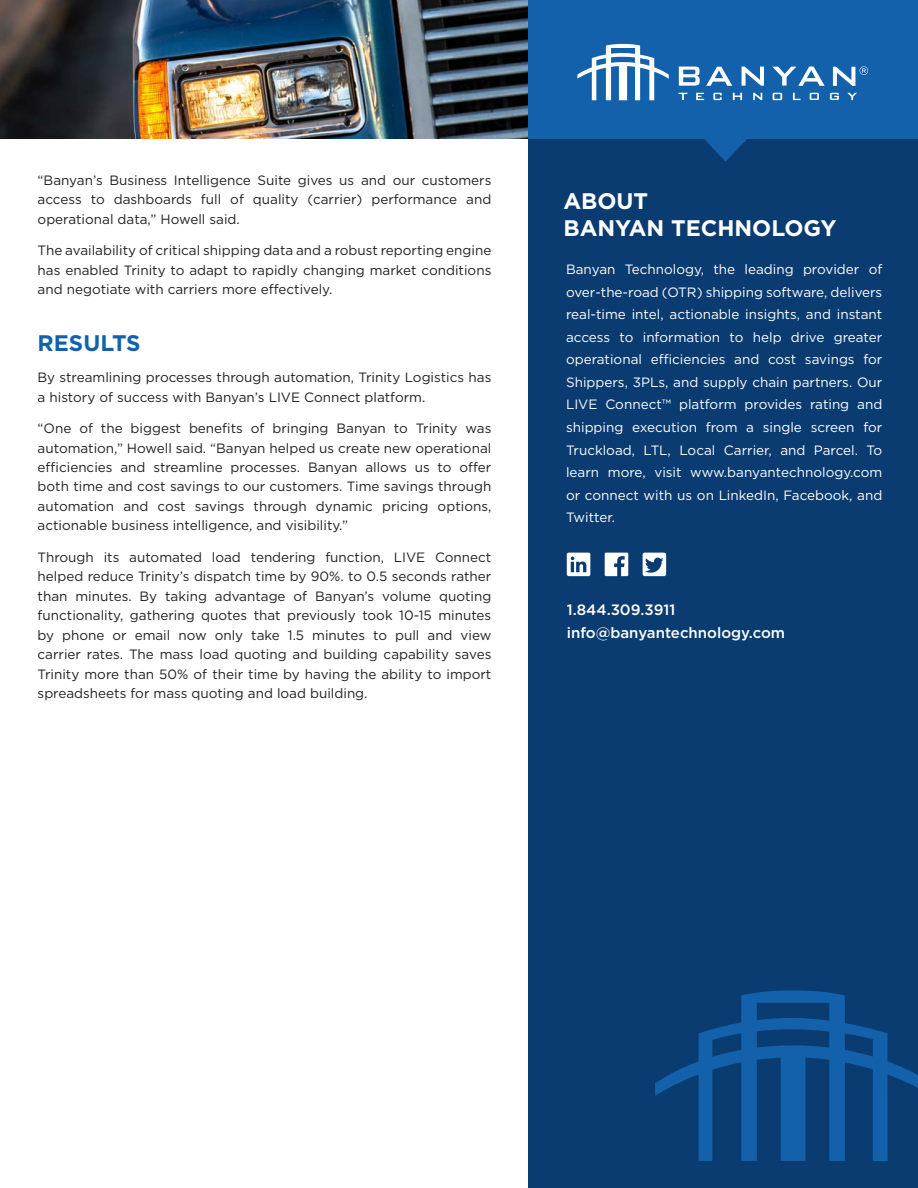
<style>
.page{position:relative;width:918px;height:1188px;background:#fff}
.page>*{position:absolute;margin:0;border:0;box-sizing:border-box;transform-origin:0 0}
.t1{font:700 22.5px "Gotham";color:#fff}
.t2{font:700 22.5px "Gotham";color:#1361ab}
.t3{font:500 15px "Gotham";color:#fff}
.t4{font:13.5px/19.5px "Gotham";color:#231f20;text-align:justify}
.t5{font:13.5px/22.5px "Gotham";color:#fff;text-align:justify}
</style>
<div class="page">
<img style="left:0;top:0;width:528px;height:139px">
<div style="left:528px;top:27px;width:390px;height:1161px;background:#0a3c72"></div>
<div style="left:528px;top:0;width:390px;height:139px;background:#1361ab"></div>
<svg style="left:655px;top:990px;width:263px;height:171px"></svg>
<svg style="left:704px;top:139px;width:43px;height:23px"></svg>
<svg style="left:577px;top:44px;width:92px;height:56px"></svg>
<svg style="left:679px;top:93px;width:178px;height:7px"></svg>
<svg style="left:679px;top:66px;width:189px;height:20px"></svg>
<svg style="left:567px;top:553px;width:23px;height:23px"></svg>
<svg style="left:605px;top:553px;width:23px;height:23px"></svg>
<svg style="left:643px;top:553px;width:23px;height:23px"></svg>
<p class="t4" style="left:38px;top:170px;width:455px">“Banyan’s Business Intelligence Suite gives us and our customers access to dashboards full of quality (carrier) performance and operational data,” Howell said.</p>
<p class="t4" style="left:38px;top:240px;width:455px">The availability of critical shipping data and a robust reporting engine has enabled Trinity to adapt to rapidly changing market conditions and negotiate with carriers more effectively.</p>
<p class="t2" style="left:38px;top:328px;width:105px">RESULTS</p>
<p class="t4" style="left:38px;top:367px;width:455px">By streamlining processes through automation, Trinity Logistics has a history of success with Banyan’s LIVE Connect platform.</p>
<p class="t4" style="left:38px;top:418px;width:455px">“One of the biggest benefits of bringing Banyan to Trinity was automation,” Howell said. “Banyan helped us create new operational efficiencies and streamline processes. Banyan allows us to offer both time and cost savings to our customers. Time savings through automation and cost savings through dynamic pricing options, actionable business intelligence, and visibility.”</p>
<p class="t4" style="left:38px;top:547px;width:455px">Through its automated load tendering function, LIVE Connect helped reduce Trinity’s dispatch time by 90%. to 0.5 seconds rather than minutes. By taking advantage of Banyan’s volume quoting functionality, gathering quotes that previously took 10-15 minutes by phone or email now only take 1.5 minutes to pull and view carrier rates. The mass load quoting and building capability saves Trinity more than 50% of their time by having the ability to import spreadsheets for mass quoting and load building.</p>
<p class="t1" style="left:563px;top:186px;width:86px">ABOUT</p>
<p class="t1" style="left:563px;top:213px;width:275px">BANYAN TECHNOLOGY</p>
<p class="t5" style="left:566px;top:258px;width:318px">Banyan Technology, the leading provider of over-the-road (OTR) shipping software, delivers real-time intel, actionable insights, and instant access to information to help drive greater operational efficiencies and cost savings for Shippers, 3PLs, and supply chain partners. Our LIVE Connect™ platform provides rating and shipping execution from a single screen for Truckload, LTL, Local Carrier, and Parcel. To learn more, visit www.banyantechnology.com or connect with us on LinkedIn, Facebook, and Twitter.</p>
<p class="t3" style="left:567px;top:600px;width:110px">1.844.309.3911</p>
<p class="t3" style="left:567px;top:623px;width:220px">info@banyantechnology.com</p>
</div>
